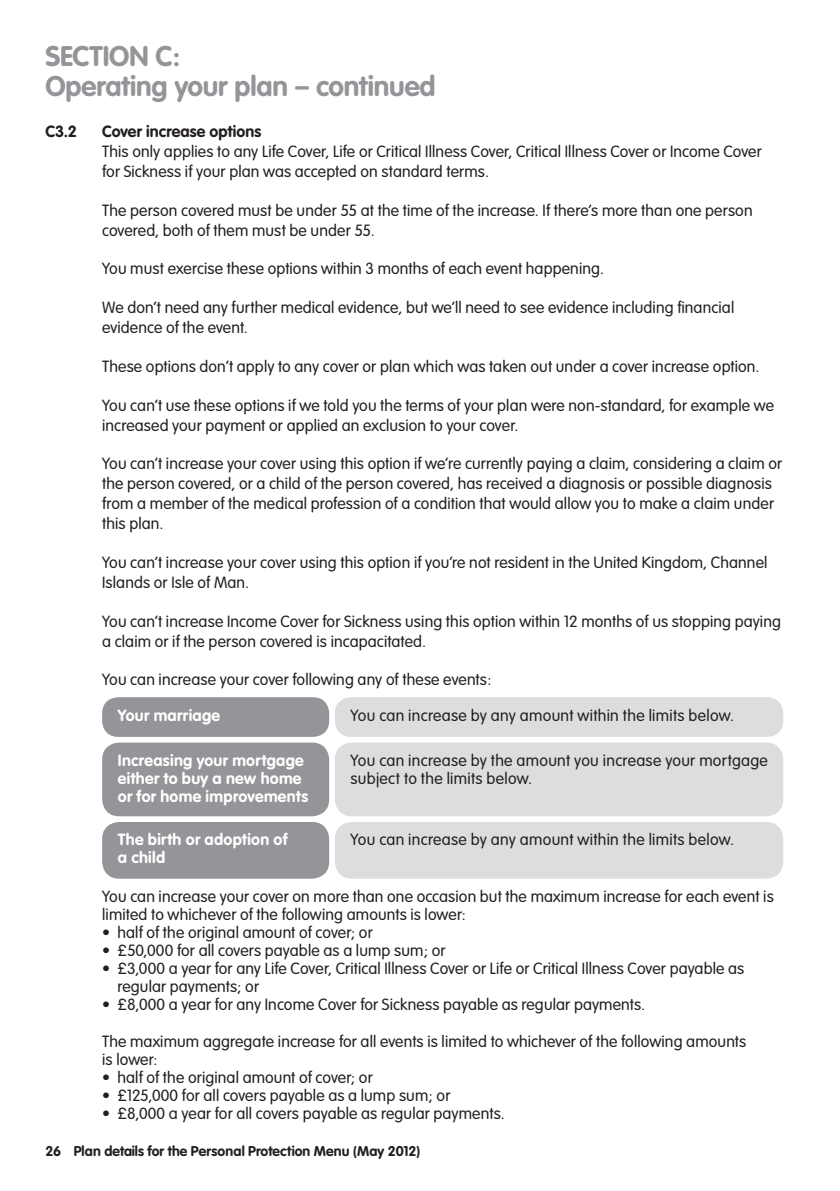
<style>
.page{position:relative;width:840px;height:1191px;background:#fff}
.page>*{position:absolute;margin:0;border:0;box-sizing:border-box;transform-origin:0 0}
.t1{font:700 28px/30px "VAG Rounded";letter-spacing:-.005em;color:#939598}
.t2{font:300 16px/20px "VAG Rounded";letter-spacing:.01em;color:#231f20}
.t3{font:700 16px/18px "VAG Rounded";letter-spacing:.02em;color:#fff}
.t4{font:700 16px "VAG Rounded";letter-spacing:.005em;color:#231f20}
.t5{font:700 14px "VAG Rounded";letter-spacing:.005em;color:#231f20}
</style>
<div class="page">
<div style="left:102px;top:697px;width:227px;height:40px;background:#939598;border-radius:16px"></div>
<div style="left:102px;top:742px;width:227px;height:74px;background:#939598;border-radius:17px"></div>
<div style="left:102px;top:822px;width:227px;height:56px;background:#939598;border-radius:17px"></div>
<div style="left:334px;top:697px;width:448px;height:40px;background:#dcdddf;border-radius:16px"></div>
<div style="left:334px;top:742px;width:448px;height:74px;background:#dcdddf;border-radius:17px"></div>
<div style="left:334px;top:822px;width:448px;height:56px;background:#dcdddf;border-radius:17px"></div>
<h1 class="t1" style="left:45px;top:43px;width:391px">SECTION C:<br>Operating your plan – continued</h1>
<p class="t4" style="left:45px;top:122px;width:33px">C3.2</p>
<p class="t4" style="left:102px;top:122px;width:160px">Cover increase options</p>
<p class="t2" style="left:102px;top:142px;width:661px">This only applies to any Life Cover, Life or Critical Illness Cover, Critical Illness Cover or Income Cover for Sickness if your plan was accepted on standard terms.</p>
<p class="t2" style="left:102px;top:201px;width:651px">The person covered must be under 55 at the time of the increase. If there’s more than one person covered, both of them must be under 55.</p>
<p class="t2" style="left:102px;top:259px;width:503px">You must exercise these options within 3 months of each event happening.</p>
<p class="t2" style="left:102px;top:298px;width:633px">We don’t need any further medical evidence, but we’ll need to see evidence including financial evidence of the event.</p>
<p class="t2" style="left:102px;top:357px;width:658px">These options don’t apply to any cover or plan which was taken out under a cover increase option.</p>
<p class="t2" style="left:102px;top:395px;width:673px">You can’t use these options if we told you the terms of your plan were non-standard, for example we increased your payment or applied an exclusion to your cover.</p>
<p class="t2" style="left:102px;top:454px;width:681px">You can’t increase your cover using this option if we’re currently paying a claim, considering a claim or the person covered, or a child of the person covered, has received a diagnosis or possible diagnosis from a member of the medical profession of a condition that would allow you to make a claim under this plan.</p>
<p class="t2" style="left:102px;top:553px;width:666px">You can’t increase your cover using this option if you’re not resident in the United Kingdom, Channel<br>Islands or Isle of Man.</p>
<p class="t2" style="left:102px;top:611px;width:680px">You can’t increase Income Cover for Sickness using this option within 12 months of us stopping paying a claim or if the person covered is incapacitated.</p>
<p class="t2" style="left:102px;top:670px;width:390px">You can increase your cover following any of these events:</p>
<p class="t3" style="left:118px;top:706px;width:104px">Your marriage</p>
<p class="t3" style="left:118px;top:752px;width:192px">Increasing your mortgage either to buy a new home or for home improvements</p>
<p class="t3" style="left:118px;top:831px;width:171px">The birth or adoption of a child</p>
<p class="t2" style="left:350px;top:705px;width:385px">You can increase by any amount within the limits below.</p>
<p class="t2" style="left:350px;top:752px;width:418px;line-height:18px">You can increase by the amount you increase your mortgage subject to the limits below.</p>
<p class="t2" style="left:350px;top:830px;width:385px">You can increase by any amount within the limits below.</p>
<p class="t2" style="left:102px;top:888px;width:672px;line-height:18px">You can increase your cover on more than one occasion but the maximum increase for each event is limited to whichever of the following amounts is lower:</p>
<p class="t2" style="left:102px;top:923px;width:272px">• half of the original amount of cover; or</p>
<p class="t2" style="left:102px;top:941px;width:345px">• £50,000 for all covers payable as a lump sum; or</p>
<p class="t2" style="left:117px;top:960px;width:628px;line-height:18px;text-indent:-15px">• £3,000 a year for any Life Cover, Critical Illness Cover or Life or Critical Illness Cover payable as regular payments; or</p>
<p class="t2" style="left:102px;top:995px;width:544px">• £8,000 a year for any Income Cover for Sickness payable as regular payments.</p>
<p class="t2" style="left:102px;top:1033px;width:645px;line-height:18px">The maximum aggregate increase for all events is limited to whichever of the following amounts is lower:</p>
<p class="t2" style="left:102px;top:1068px;width:272px">• half of the original amount of cover; or</p>
<p class="t2" style="left:102px;top:1086px;width:349px">• £125,000 for all covers payable as a lump sum; or</p>
<p class="t2" style="left:102px;top:1104px;width:404px">• £8,000 a year for all covers payable as regular payments.</p>
<p class="t5" style="left:45px;top:1143px;width:376px">26 Plan details for the Personal Protection Menu (May 2012)</p>
</div>
